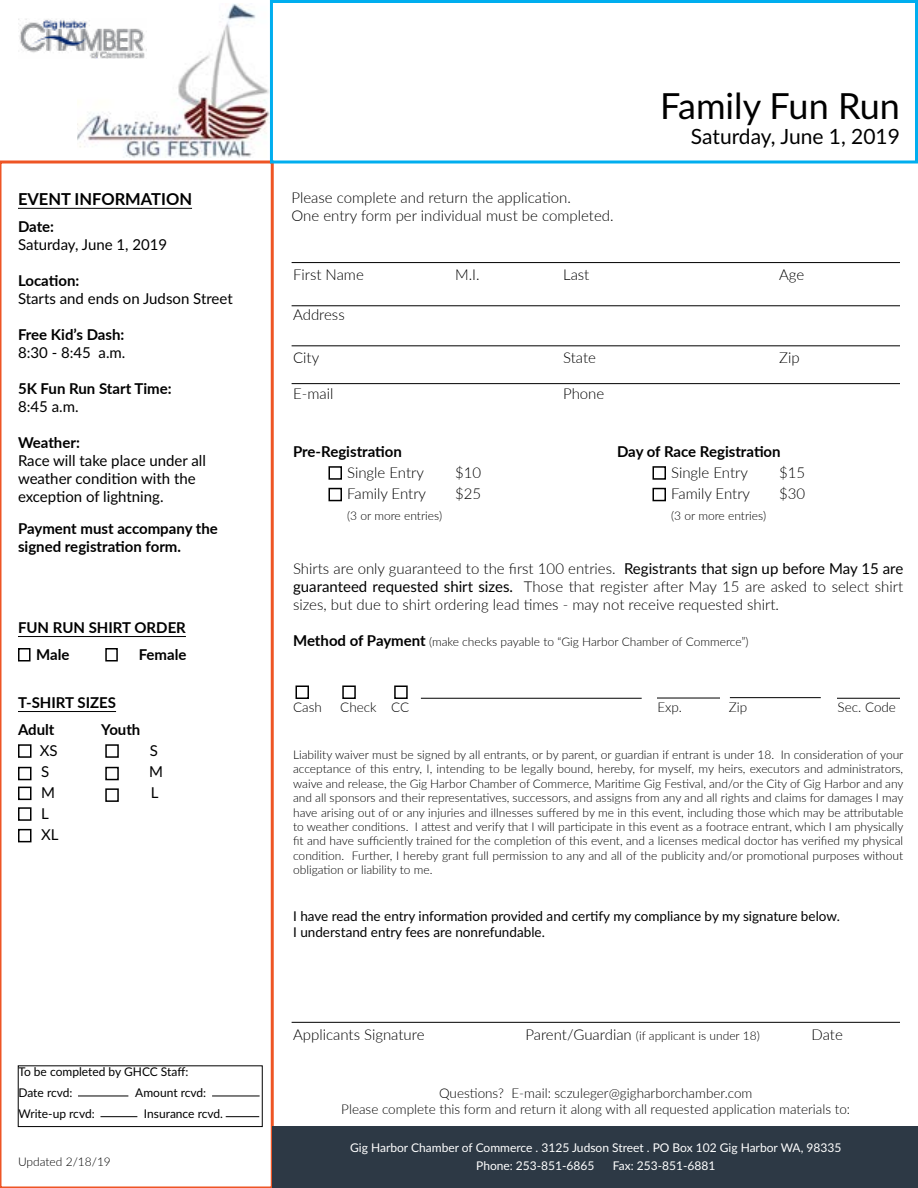
<style>
.page{position:relative;width:918px;height:1188px;background:#fff}
.page>*{position:absolute;margin:0;border:0;box-sizing:border-box;transform-origin:0 0}
.t1{font:36px "Lato";color:#000}
.t2{font:21px "Lato";color:#000}
.t3{font:700 16.5px "Lato";color:#000}
.t4{font:300 15px/18px "Lato";color:#000;text-align:justify}
.t5{font:700 15px/27px "Lato";color:#000}
.t6{font:15px/18px "Lato";color:#000}
.t7{font:300 13.5px/16.2px "Lato";color:#000;text-align:center}
.t8{font:13.5px/16.2px "Lato";color:#000}
.t9{font:300 12px/14.4px "Lato";color:#000;text-align:justify}
.t10{font:12px/18px "Lato";color:#fff}
.t11{font:12px/21px "Lato";color:#000}
.s1{font-weight:400}
.s2{font-weight:700;font-size:15px}
.s3{font-size:15px}
</style>
<div class="page">
<svg style="left:0;top:160px;width:274px;height:1028px"></svg>
<img style="left:77px;top:4px;width:193px;height:153px">
<img style="left:18px;top:18px;width:129px;height:40px">
<hr style="left:18px;top:208px;width:174px;height:1px;background:#000">
<hr style="left:18px;top:636px;width:168px;height:1px;background:#000">
<hr style="left:18px;top:711px;width:98px;height:1px;background:#000">
<div style="left:272px;top:1127px;width:646px;height:61px;background:#2d3945"></div>
<hr style="left:292px;top:383px;width:608px;height:1px;background:#000">
<hr style="left:292px;top:262px;width:608px;height:1px;background:#000">
<hr style="left:292px;top:306px;width:608px;height:1px;background:#000">
<hr style="left:292px;top:346px;width:608px;height:1px;background:#000">
<hr style="left:421px;top:698px;width:221px;height:1px;background:#000">
<hr style="left:657px;top:698px;width:63px;height:1px;background:#000">
<hr style="left:730px;top:697px;width:91px;height:1px;background:#000">
<hr style="left:837px;top:698px;width:63px;height:1px;background:#000">
<hr style="left:292px;top:1022px;width:608px;height:1px;background:#000">
<div style="left:296px;top:686px;width:13px;height:13px;border:2px solid #000"></div>
<div style="left:342px;top:686px;width:14px;height:13px;border:2px solid #000"></div>
<div style="left:394px;top:686px;width:14px;height:13px;border:2px solid #000"></div>
<div style="left:18px;top:1066px;width:244px;height:61px;border:1px solid #000"></div>
<hr style="left:78px;top:1096px;width:50px;height:1px;background:#000">
<hr style="left:212px;top:1096px;width:48px;height:1px;background:#000">
<hr style="left:100px;top:1116px;width:37px;height:1px;background:#000">
<hr style="left:226px;top:1116px;width:33px;height:1px;background:#000">
<div style="left:328px;top:466px;width:14px;height:14px;border:2px solid #000"></div>
<div style="left:328px;top:488px;width:14px;height:13px;border:2px solid #000"></div>
<div style="left:652px;top:466px;width:14px;height:14px;border:2px solid #000"></div>
<div style="left:652px;top:488px;width:14px;height:13px;border:2px solid #000"></div>
<div style="left:19px;top:649px;width:11px;height:12px;background:#fff"></div>
<div style="left:18px;top:648px;width:13px;height:14px;border:2px solid #000"></div>
<div style="left:106px;top:649px;width:11px;height:12px;background:#fff"></div>
<div style="left:105px;top:648px;width:13px;height:14px;border:2px solid #000"></div>
<div style="left:19px;top:787px;width:12px;height:12px;background:#fff"></div>
<div style="left:18px;top:787px;width:14px;height:13px;border:2px solid #000"></div>
<div style="left:19px;top:768px;width:12px;height:12px;background:#fff"></div>
<div style="left:18px;top:767px;width:14px;height:13px;border:2px solid #000"></div>
<div style="left:19px;top:745px;width:12px;height:12px;background:#fff"></div>
<div style="left:18px;top:744px;width:14px;height:14px;border:2px solid #000"></div>
<div style="left:19px;top:808px;width:12px;height:12px;background:#fff"></div>
<div style="left:18px;top:807px;width:14px;height:14px;border:2px solid #000"></div>
<div style="left:106px;top:745px;width:12px;height:12px;background:#fff"></div>
<div style="left:105px;top:744px;width:14px;height:14px;border:2px solid #000"></div>
<div style="left:19px;top:830px;width:12px;height:12px;background:#fff"></div>
<div style="left:18px;top:829px;width:14px;height:13px;border:2px solid #000"></div>
<div style="left:106px;top:768px;width:12px;height:12px;background:#fff"></div>
<div style="left:105px;top:767px;width:14px;height:13px;border:2px solid #000"></div>
<div style="left:106px;top:789px;width:12px;height:12px;background:#fff"></div>
<div style="left:105px;top:788px;width:14px;height:14px;border:2px solid #000"></div>
<div style="left:270px;top:0;width:648px;height:164px;border:3px solid #00aeef"></div>
<h3 class="t3" style="left:18px;top:186px;width:176px">EVENT INFORMATION</h3>
<p class="t5" style="left:18px;top:212px;width:38px">Date:</p>
<p class="t6" style="left:18px;top:235px;width:151px">Saturday, June 1, 2019</p>
<p class="t5" style="left:18px;top:266px;width:63px">Location:</p>
<p class="t6" style="left:18px;top:289px;width:216px">Starts and ends on Judson Street</p>
<p class="t5" style="left:18px;top:320px;width:108px">Free Kid’s Dash:</p>
<p class="t6" style="left:18px;top:343px;width:109px">8:30 - 8:45 a.m.</p>
<p class="t5" style="left:18px;top:374px;width:155px">5K Fun Run Start Time:</p>
<p class="t6" style="left:18px;top:397px;width:62px">8:45 a.m.</p>
<p class="t5" style="left:18px;top:428px;width:63px">Weather:</p>
<p class="t6" style="left:18px;top:451px;width:190px">Race will take place under all weather condition with the exception of lightning.</p>
<p class="t5" style="left:18px;top:519px;width:201px;line-height:18px">Payment must accompany the signed registration form.</p>
<p class="t5" style="left:36px;top:613px;width:151px;text-indent:-18px">FUN RUN SHIRT ORDER<br>Male</p>
<p class="t5" style="left:139px;top:640px;width:49px">Female</p>
<p class="t5" style="left:18px;top:688px;width:100px">T-SHIRT SIZES<br>Adult</p>
<p class="t5" style="left:101px;top:715px;width:41px">Youth</p>
<p class="t6" style="left:40px;top:741px;width:19px">XS</p>
<p class="t6" style="left:150px;top:741px;width:10px">S</p>
<p class="t6" style="left:41px;top:762px;width:10px">S</p>
<p class="t6" style="left:149px;top:762px;width:15px">M</p>
<p class="t6" style="left:41px;top:783px;width:15px">M</p>
<p class="t6" style="left:151px;top:783px;width:9px">L</p>
<p class="t6" style="left:41px;top:802px;width:19px;line-height:21px">L<br>XL</p>
<p class="t11" style="left:18px;top:1060px;width:171px">To be completed by GHCC Staff:<br>Date rcvd:</p>
<p class="t11" style="left:135px;top:1081px;width:73px">Amount rcvd:</p>
<p class="t11" style="left:18px;top:1102px;width:78px">Write-up rcvd:</p>
<p class="t11" style="left:144px;top:1102px;width:81px">Insurance rcvd.</p>
<p class="t9" style="left:18px;top:1154px;width:94px">Updated 2/18/19</p>
<p class="t4" style="left:292px;top:188px;width:323px">Please complete and return the application.<br>One entry form per individual must be completed.</p>
<h1 class="t1" style="left:660px;top:80px;width:241px">Family Fun Run</h1>
<h2 class="t2" style="left:691px;top:122px;width:211px">Saturday, June 1, 2019</h2>
<p class="t4" style="left:293px;top:265px;width:72px">First Name</p>
<p class="t4" style="left:455px;top:265px;width:26px">M.I.</p>
<p class="t4" style="left:563px;top:265px;width:28px">Last</p>
<p class="t4" style="left:779px;top:265px;width:27px">Age</p>
<p class="t4" style="left:293px;top:305px;width:53px">Address</p>
<p class="t4" style="left:293px;top:348px;width:28px">City</p>
<p class="t4" style="left:563px;top:348px;width:34px">State</p>
<p class="t4" style="left:779px;top:348px;width:22px">Zip</p>
<p class="t4" style="left:293px;top:384px;width:42px">E-mail</p>
<p class="t4" style="left:563px;top:384px;width:43px">Phone</p>
<p class="t5" style="left:293px;top:437px;width:110px">Pre-Registration</p>
<p class="t5" style="left:617px;top:437px;width:165px">Day of Race Registration</p>
<p class="t4" style="left:347px;top:463px;width:78px">Single Entry</p>
<p class="t4" style="left:455px;top:463px;width:28px">$10</p>
<p class="t4" style="left:671px;top:463px;width:78px">Single Entry</p>
<p class="t4" style="left:779px;top:463px;width:28px">$15</p>
<p class="t4" style="left:347px;top:484px;width:81px">Family Entry</p>
<p class="t4" style="left:455px;top:484px;width:28px">$25</p>
<p class="t4" style="left:671px;top:484px;width:81px">Family Entry</p>
<p class="t4" style="left:779px;top:484px;width:28px">$30</p>
<p class="t9" style="left:347px;top:508px;width:97px">(3 or more entries)</p>
<p class="t9" style="left:671px;top:508px;width:97px">(3 or more entries)</p>
<p class="t4" style="left:293px;top:559px;width:612px">Shirts are only guaranteed to the first 100 entries. <span class="s1">Registrants that sign up before May 15 are guaranteed requested shirt sizes.</span> Those that register after May 15 are asked to select shirt sizes, but due to shirt ordering lead times - may not receive requested shirt.</p>
<p class="t9" style="left:293px;top:634px;width:457px"><span class="s2">Method of Payment</span> (make checks payable to “Gig Harbor Chamber of Commerce”)</p>
<p class="t7" style="left:293px;top:699px;width:30px">Cash</p>
<p class="t7" style="left:340px;top:699px;width:71px">Check CC</p>
<p class="t7" style="left:657px;top:699px;width:26px">Exp.</p>
<p class="t7" style="left:729px;top:699px;width:20px">Zip</p>
<p class="t7" style="left:838px;top:699px;width:60px">Sec. Code</p>
<p class="t9" style="left:293px;top:747px;width:612px">Liability waiver must be signed by all entrants, or by parent, or guardian if entrant is under 18. In consideration of your acceptance of this entry, I, intending to be legally bound, hereby, for myself, my heirs, executors and administrators, waive and release, the Gig Harbor Chamber of Commerce, Maritime Gig Festival, and/or the City of Gig Harbor and any and all sponsors and their representatives, successors, and assigns from any and all rights and claims for damages I may have arising out of or any injuries and illnesses suffered by me in this event, including those which may be attributable to weather conditions. I attest and verify that I will participate in this event as a footrace entrant, which I am physically fit and have sufficiently trained for the completion of this event, and a licenses medical doctor has verified my physical condition. Further, I hereby grant full permission to any and all of the publicity and/or promotional purposes without obligation or liability to me.</p>
<p class="t8" style="left:293px;top:908px;width:548px">I have read the entry information provided and certify my compliance by my signature below.<br>I understand entry fees are nonrefundable.</p>
<p class="t4" style="left:293px;top:1025px;width:133px">Applicants Signature</p>
<p class="t9" style="left:525px;top:1028px;width:236px"><span class="s3">Parent/Guardian</span> (if applicant is under 18)</p>
<p class="t4" style="left:812px;top:1025px;width:33px">Date</p>
<p class="t7" style="left:341px;top:1085px;width:510px">Questions? E-mail: sczuleger@gigharborchamber.com<br>Please complete this form and return it along with all requested application materials to:</p>
<p class="t10" style="left:476px;top:1138px;width:367px;text-indent:-126px">Gig Harbor Chamber of Commerce . 3125 Judson Street . PO Box 102 Gig Harbor WA, 98335<br>Phone: 253-851-6865</p>
<p class="t10" style="left:613px;top:1156px;width:104px">Fax: 253-851-6881</p>
</div>
